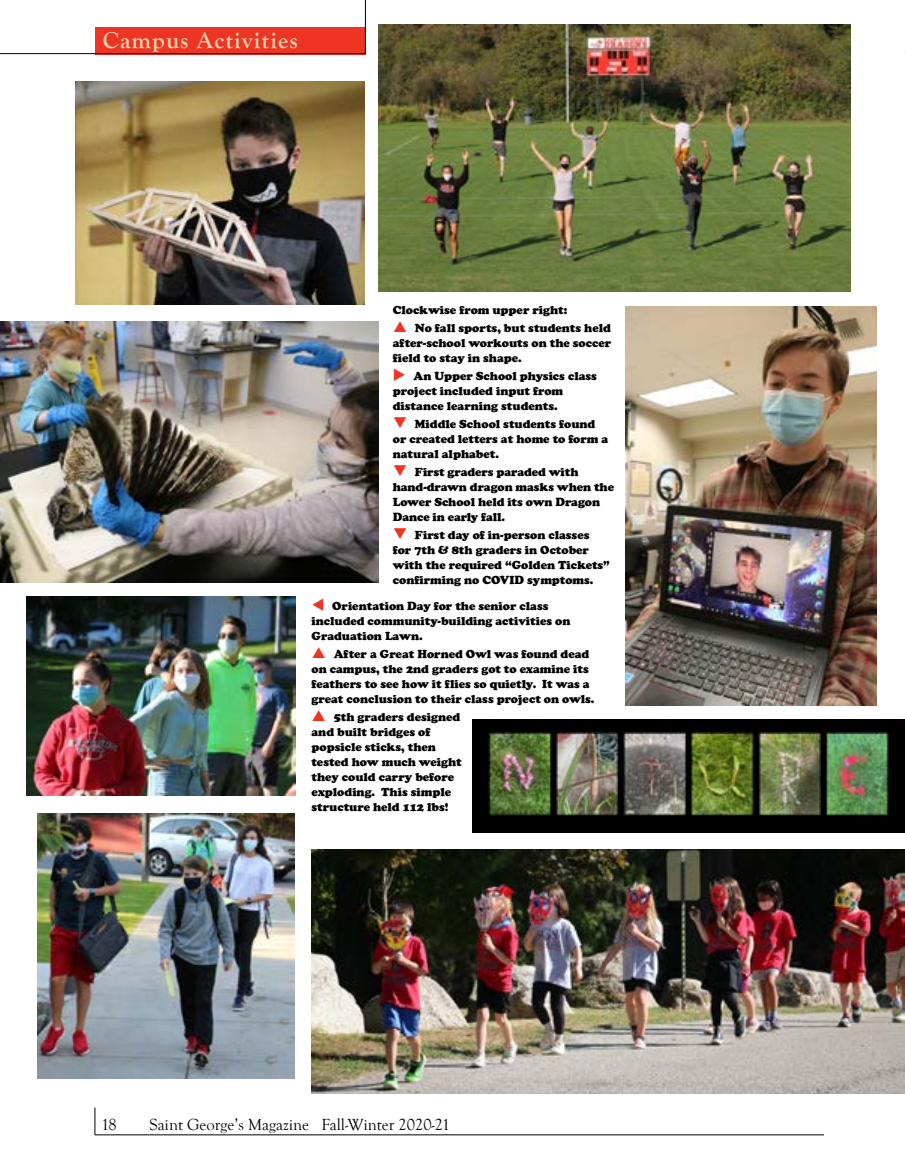
<style>
.page{position:relative;width:905px;height:1175px;background:#fff}
.page>*{position:absolute;margin:0;border:0;box-sizing:border-box;transform-origin:0 0}
.t1{font:700 24px "Goudy Old Style T";letter-spacing:.05em;color:#e7d2ad}
.t2{font:16.5px "Goudy Old Style T";color:#000}
.t3{font:900 12px/15px "Cooper";color:#000}
.s1{color:#ee3524}
</style>
<div class="page">
<svg style="left:94px;top:1107px;width:1px;height:27px"></svg>
<hr style="left:94px;top:1134px;width:730px;height:1px;background:#000">
<div style="left:96px;top:27px;width:270px;height:27px;background:#ee3524"></div>
<hr style="left:0;top:53px;width:366px;height:1px;background:#000">
<hr style="left:365px;top:0;width:1px;height:54px;background:#000">
<img style="left:0;top:321px;width:378px;height:261px">
<img style="left:76px;top:81px;width:288px;height:224px">
<img style="left:311px;top:849px;width:593px;height:245px">
<img style="left:472px;top:719px;width:432px;height:114px">
<img style="left:625px;top:306px;width:251px;height:399px">
<img style="left:26px;top:597px;width:269px;height:198px">
<img style="left:378px;top:25px;width:472px;height:266px">
<img style="left:37px;top:813px;width:257px;height:265px">
<h1 class="t1" style="left:103px;top:27px;width:196px">Campus Activities</h1>
<p class="t3" style="left:415px;top:301px;width:197px;line-height:18px;text-indent:-22px">Clockwise from upper right:<br>No fall sports, but students held</p>
<p class="t3" style="left:393px;top:336px;width:220px">after-school workouts on the soccer field to stay in shape.</p>
<p class="t3" style="left:393px;top:369px;width:206px"><span class="s1">◆</span> An Upper School physics class project included input from distance learning students.</p>
<p class="t3" style="left:393px;top:417px;width:217px"><span class="s1">❑</span> Middle School students found or created letters at home to form a natural alphabet.</p>
<p class="t3" style="left:393px;top:465px;width:223px"><span class="s1">❑</span> First graders paraded with hand-drawn dragon masks when the<br>Lower School held its own Dragon<br>Dance in early fall.</p>
<p class="t3" style="left:393px;top:528px;width:219px"><span class="s1">❑</span> First day of in-person classes for 7th &amp; 8th graders in October with the required “Golden Tickets” confirming no COVID symptoms.</p>
<p class="t3" style="left:311px;top:599px;width:260px"><span class="s1">▼</span> Orientation Day for the senior class included community-building activities on<br>Graduation Lawn.</p>
<p class="t3" style="left:311px;top:647px;width:284px;text-indent:22px">After a Great Horned Owl was found dead on campus, the 2nd graders got to examine its feathers to see how it flies so quietly. It was a great conclusion to their class project on owls.</p>
<p class="t3" style="left:311px;top:710px;width:152px;text-indent:22px">5th graders designed and built bridges of popsicle sticks, then tested how much weight they could carry before exploding. This simple structure held 112 lbs!</p>
<h2 class="t2" style="left:101px;top:1115px;width:17px">18</h2>
<h2 class="t2" style="left:149px;top:1115px;width:302px">Saint George’s Magazine Fall-Winter 2020-21</h2>
</div>
